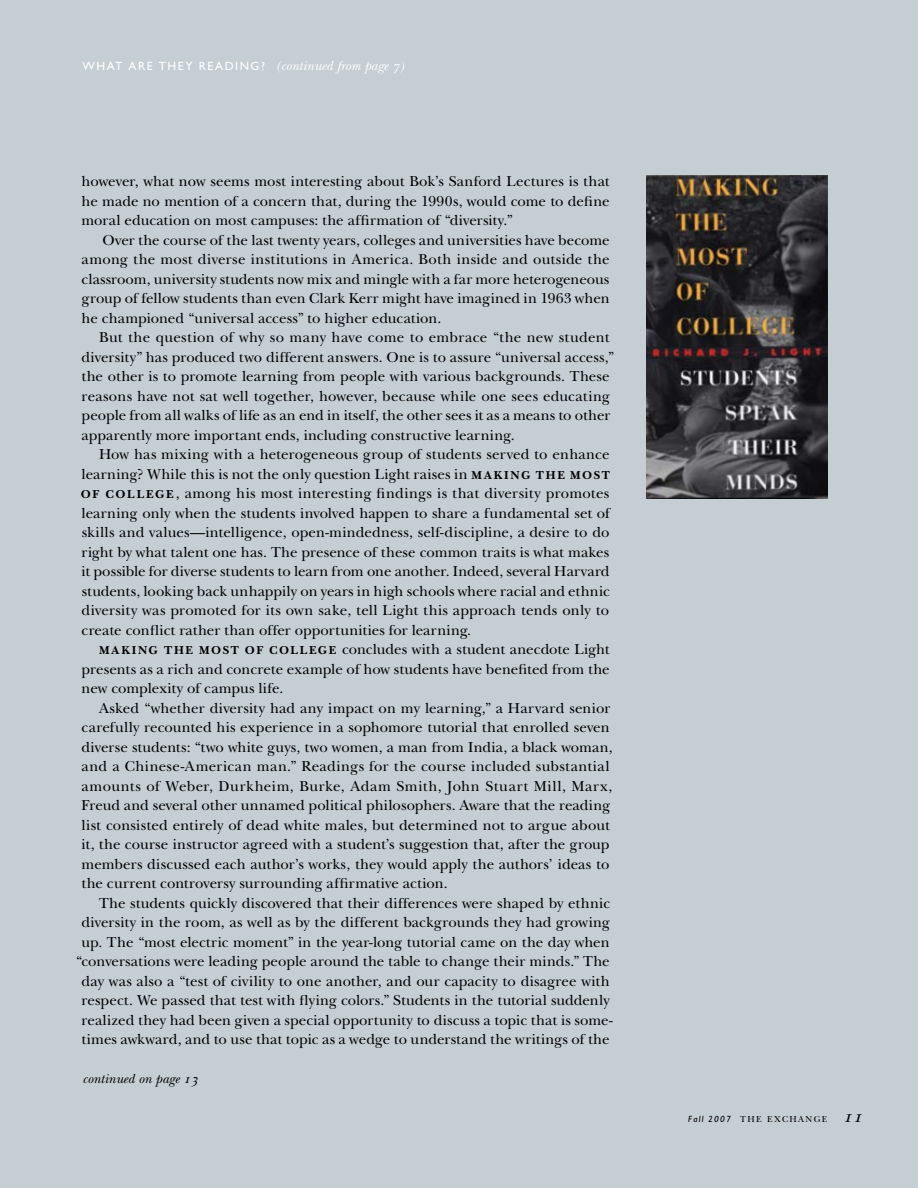
<style>
.page{position:relative;width:918px;height:1188px;background:#c5ced2}
.page>*{position:absolute;margin:0;border:0;box-sizing:border-box;transform-origin:0 0}
.t1{font:18px "New Baskerville Italic Os F";color:#000}
.t2{font:15px/19.5px "New Baskerville";letter-spacing:.01em;color:#000;text-align:justify}
.t3{font:13.5px "New Baskerville Italic Os F";color:#fff}
.t4{font:13.5px "New Baskerville Italic Os F";color:#000}
.t5{font:12px "M Gill Sans";color:#fff}
.t6{font:italic 9px "M Gill Sans";letter-spacing:.15em;color:#000}
.t7{font:9px "New Baskerville";color:#000}
.s1{font-family:"M Gill Sans";font-size:12px}
.s2{font-family:"New Baskerville Bold SC";font-size:12px}
.s3{font-family:"New Baskerville";font-style:normal}
</style>
<div class="page">
<img style="left:647px;top:176px;width:181px;height:323px">
<p class="t5" style="left:82px;top:59px;width:11px">WHAT</p>
<p class="t5" style="left:129px;top:59px;width:9px">ARE</p>
<p class="t5" style="left:159px;top:59px;width:10px">THE</p>
<p class="t5" style="left:185px;top:59px;width:23px">Y READ</p>
<p class="t3" style="left:235px;top:58px;width:170px"><span class="s1">IN G ?</span> (continued from page 7)</p>
<p class="t2" style="left:82px;top:171px;width:530px">however, what now seems most interesting about Bok’s Sanford Lectures is that he made no mention of a concern that, during the 1990s, would come to define moral education on most campuses: the affirmation of “diversity.”</p>
<p class="t2" style="left:82px;top:230px;width:530px;text-indent:21px">Over the course of the last twenty years, colleges and universities have become among the most diverse institutions in America. Both inside and outside the classroom, university students now mix and mingle with a far more heterogeneous group of fellow students than even Clark Kerr might have imagined in 1963 when he championed “universal access” to higher education.</p>
<p class="t2" style="left:82px;top:327px;width:534px;text-align:left;text-indent:17px">But the question of why so many have come to embrace “the new student diversity” has produced two different answers. One is to assure “universal access,” the other is to promote learning from people with various backgrounds. These reasons have not sat well together, however, because while one sees educating people from all walks of life as an end in itself, the other sees it as a means to other apparently more important ends, including constructive learning.</p>
<p class="t2" style="left:81px;top:444px;width:531px;text-indent:18px">How has mixing with a heterogeneous group of students served to enhance learning? While this is not the only question Light raises in <span class="s2">M A K I NG T H E MOST OF C OL L E GE</span> , among his most interesting findings is that diversity promotes learning only when the students involved happen to share a fundamental set of skills and values—intelligence, open-mindedness, self-discipline, a desire to do right by what talent one has. The presence of these common traits is what makes it possible for diverse students to learn from one another. Indeed, several Harvard students, looking back unhappily on years in high schools where racial and ethnic diversity was promoted for its own sake, tell Light this approach tends only to create conflict rather than offer opportunities for learning.</p>
<p class="t2" style="left:82px;top:639px;width:530px;text-indent:17px"><span class="s2">M A K I NG T H E MOST OF COL L EGE</span> concludes with a student anecdote Light presents as a rich and concrete example of how students have benefited from the new complexity of campus life.</p>
<p class="t2" style="left:81px;top:698px;width:533px;text-align:left;text-indent:18px">Asked “whether diversity had any impact on my learning,” a Harvard senior carefully recounted his experience in a sophomore tutorial that enrolled seven diverse students: “two white guys, two women, a man from India, a black woman, and a Chinese-American man.” Readings for the course included substantial amounts of Weber, Durkheim, Burke, Adam Smith, John Stuart Mill, Marx, Freud and several other unnamed political philosophers. Aware that the reading list consisted entirely of dead white males, but determined not to argue about it, the course instructor agreed with a student’s suggestion that, after the group members discussed each author’s works, they would apply the authors’ ideas to the current controversy surrounding affirmative action.</p>
<p class="t2" style="left:76px;top:893px;width:539px;text-align:right">The students quickly discovered that their differences were shaped by ethnic diversity in the room, as well as by the different backgrounds they had growing up. The “most electric moment” in the year-long tutorial came on the day when “conversations were leading people around the table to change their minds.” The day was also a “test of civility to one another, and our capacity to disagree with respect. We passed that test with flying colors.” Students in the tutorial suddenly realized they had been given a special opportunity to discuss a topic that is some&shy;times awkward, and to use that topic as a wedge to understand the writings of the</p>
<p class="t4" style="left:82px;top:1071px;width:117px">continued on page 13</p>
<p class="t6" style="left:688px;top:1114px;width:68px">Fall 2007 <span class="s3">The</span></p>
<p class="t7" style="left:767px;top:1114px;width:24px">Exchange</p>
<p class="t1" style="left:842px;top:1106px;width:22px">11</p>
</div>
